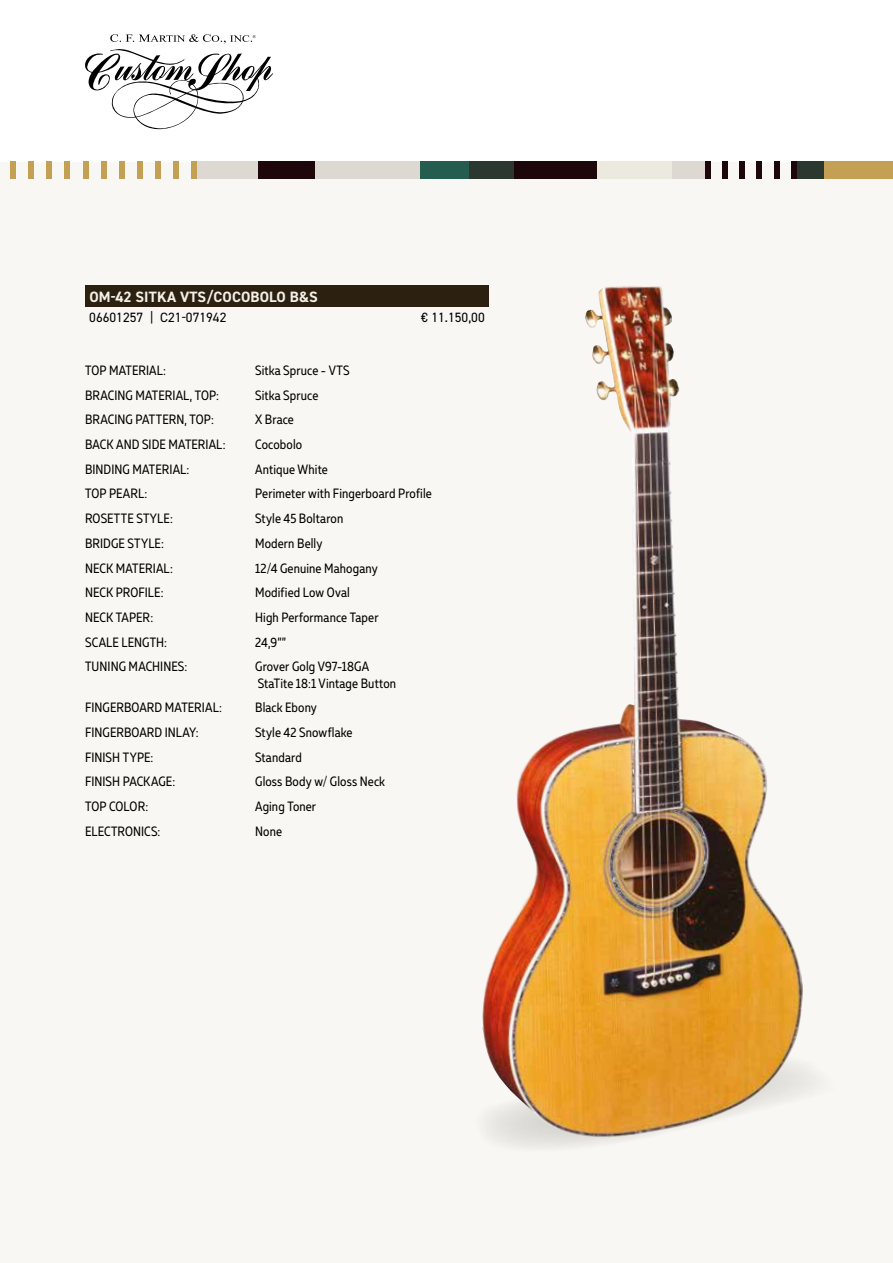
<style>
.page{position:relative;width:893px;height:1263px;background:#fff}
.page>*{position:absolute;margin:0;border:0;box-sizing:border-box;transform-origin:0 0}
.t1{font:700 15px "DIN2014";letter-spacing:.01em;color:#f3f0e7}
.t2{font:13.5px/16.2px "Muller Narrow";letter-spacing:.01em;color:#000}
.t3{font:13.5px "DIN2014";color:#000}
</style>
<div class="page">
<div style="left:0;top:162px;width:893px;height:1101px;background:#f9f7f3"></div>
<svg style="left:85px;top:34px;width:188px;height:95px"></svg>
<div style="left:823px;top:162px;width:70px;height:17px;background:#c3a053"></div>
<div style="left:796px;top:162px;width:27px;height:17px;background:#2b3830"></div>
<div style="left:671px;top:162px;width:34px;height:17px;background:#ddd9d2"></div>
<div style="left:597px;top:162px;width:74px;height:17px;background:#eceadf"></div>
<div style="left:514px;top:162px;width:83px;height:17px;background:#1d070b"></div>
<div style="left:468px;top:162px;width:46px;height:17px;background:#2b3830"></div>
<div style="left:315px;top:162px;width:105px;height:17px;background:#ddd9d2"></div>
<div style="left:258px;top:162px;width:57px;height:17px;background:#1d070b"></div>
<div style="left:197px;top:162px;width:61px;height:17px;background:#ddd9d2"></div>
<div style="left:420px;top:162px;width:48px;height:17px;background:#245d50"></div>
<div style="left:10px;top:162px;width:6px;height:17px;background:#c3a053"></div>
<div style="left:29px;top:162px;width:5px;height:17px;background:#c3a053"></div>
<div style="left:47px;top:162px;width:5px;height:17px;background:#c3a053"></div>
<div style="left:65px;top:162px;width:5px;height:17px;background:#c3a053"></div>
<div style="left:83px;top:162px;width:5px;height:17px;background:#c3a053"></div>
<div style="left:101px;top:162px;width:5px;height:17px;background:#c3a053"></div>
<div style="left:119px;top:162px;width:6px;height:17px;background:#c3a053"></div>
<div style="left:137px;top:162px;width:6px;height:17px;background:#c3a053"></div>
<div style="left:155px;top:162px;width:6px;height:17px;background:#c3a053"></div>
<div style="left:173px;top:162px;width:6px;height:17px;background:#c3a053"></div>
<div style="left:191px;top:162px;width:6px;height:17px;background:#c3a053"></div>
<div style="left:705px;top:162px;width:6px;height:17px;background:#1d070b"></div>
<div style="left:722px;top:162px;width:6px;height:17px;background:#1d070b"></div>
<div style="left:740px;top:162px;width:5px;height:17px;background:#1d070b"></div>
<div style="left:757px;top:162px;width:5px;height:17px;background:#1d070b"></div>
<div style="left:774px;top:162px;width:5px;height:17px;background:#1d070b"></div>
<div style="left:791px;top:162px;width:5px;height:17px;background:#1d070b"></div>
<img style="left:482px;top:286px;width:321px;height:852px">
<div style="left:85px;top:286px;width:404px;height:21px;background:#2c2111"></div>
<p class="t1" style="left:89px;top:287px;width:230px">OM-42 SITKA VTS/COCOBOLO B&amp;S</p>
<p class="t3" style="left:89px;top:309px;width:139px">06601257 | C21-071942</p>
<p class="t3" style="left:421px;top:309px;width:65px">€ 11.150,00</p>
<p class="t2" style="left:85px;top:362px;width:83px">TOP MATERIAL:</p>
<p class="t2" style="left:255px;top:362px;width:96px">Sitka Spruce - VTS</p>
<p class="t2" style="left:85px;top:387px;width:136px">BRACING MATERIAL, TOP:</p>
<p class="t2" style="left:255px;top:387px;width:65px">Sitka Spruce</p>
<p class="t2" style="left:85px;top:411px;width:130px">BRACING PATTERN, TOP:</p>
<p class="t2" style="left:255px;top:411px;width:40px">X Brace</p>
<p class="t2" style="left:85px;top:436px;width:142px">BACK AND SIDE MATERIAL:</p>
<p class="t2" style="left:255px;top:436px;width:49px">Cocobolo</p>
<p class="t2" style="left:85px;top:461px;width:106px">BINDING MATERIAL:</p>
<p class="t2" style="left:255px;top:461px;width:74px">Antique White</p>
<p class="t2" style="left:85px;top:486px;width:64px">TOP PEARL:</p>
<p class="t2" style="left:255px;top:486px;width:178px">Perimeter with Fingerboard Profile</p>
<p class="t2" style="left:85px;top:510px;width:89px">ROSETTE STYLE:</p>
<p class="t2" style="left:255px;top:510px;width:90px">Style 45 Boltaron</p>
<p class="t2" style="left:85px;top:535px;width:80px">BRIDGE STYLE:</p>
<p class="t2" style="left:255px;top:535px;width:69px">Modern Belly</p>
<p class="t2" style="left:85px;top:560px;width:89px">NECK MATERIAL:</p>
<p class="t2" style="left:255px;top:560px;width:124px">12/4 Genuine Mahogany</p>
<p class="t2" style="left:85px;top:584px;width:80px">NECK PROFILE:</p>
<p class="t2" style="left:255px;top:584px;width:96px">Modified Low Oval</p>
<p class="t2" style="left:85px;top:609px;width:70px">NECK TAPER:</p>
<p class="t2" style="left:255px;top:609px;width:125px">High Performance Taper</p>
<p class="t2" style="left:85px;top:634px;width:83px">SCALE LENGTH:</p>
<p class="t2" style="left:255px;top:634px;width:33px">24,9””</p>
<p class="t2" style="left:85px;top:658px;width:104px">TUNING MACHINES:</p>
<p class="t2" style="left:255px;top:658px;width:142px">Grover Golg V97-18GA<br>StaTite 18:1 Vintage Button</p>
<p class="t2" style="left:85px;top:699px;width:138px">FINGERBOARD MATERIAL:</p>
<p class="t2" style="left:255px;top:699px;width:63px">Black Ebony</p>
<p class="t2" style="left:85px;top:724px;width:115px">FINGERBOARD INLAY:</p>
<p class="t2" style="left:255px;top:724px;width:99px">Style 42 Snowflake</p>
<p class="t2" style="left:85px;top:749px;width:70px">FINISH TYPE:</p>
<p class="t2" style="left:255px;top:749px;width:48px">Standard</p>
<p class="t2" style="left:85px;top:773px;width:92px">FINISH PACKAGE:</p>
<p class="t2" style="left:255px;top:773px;width:131px">Gloss Body w/ Gloss Neck</p>
<p class="t2" style="left:85px;top:798px;width:65px">TOP COLOR:</p>
<p class="t2" style="left:255px;top:798px;width:63px">Aging Toner</p>
<p class="t2" style="left:85px;top:823px;width:77px">ELECTRONICS:</p>
<p class="t2" style="left:255px;top:823px;width:28px">None</p>
</div>
